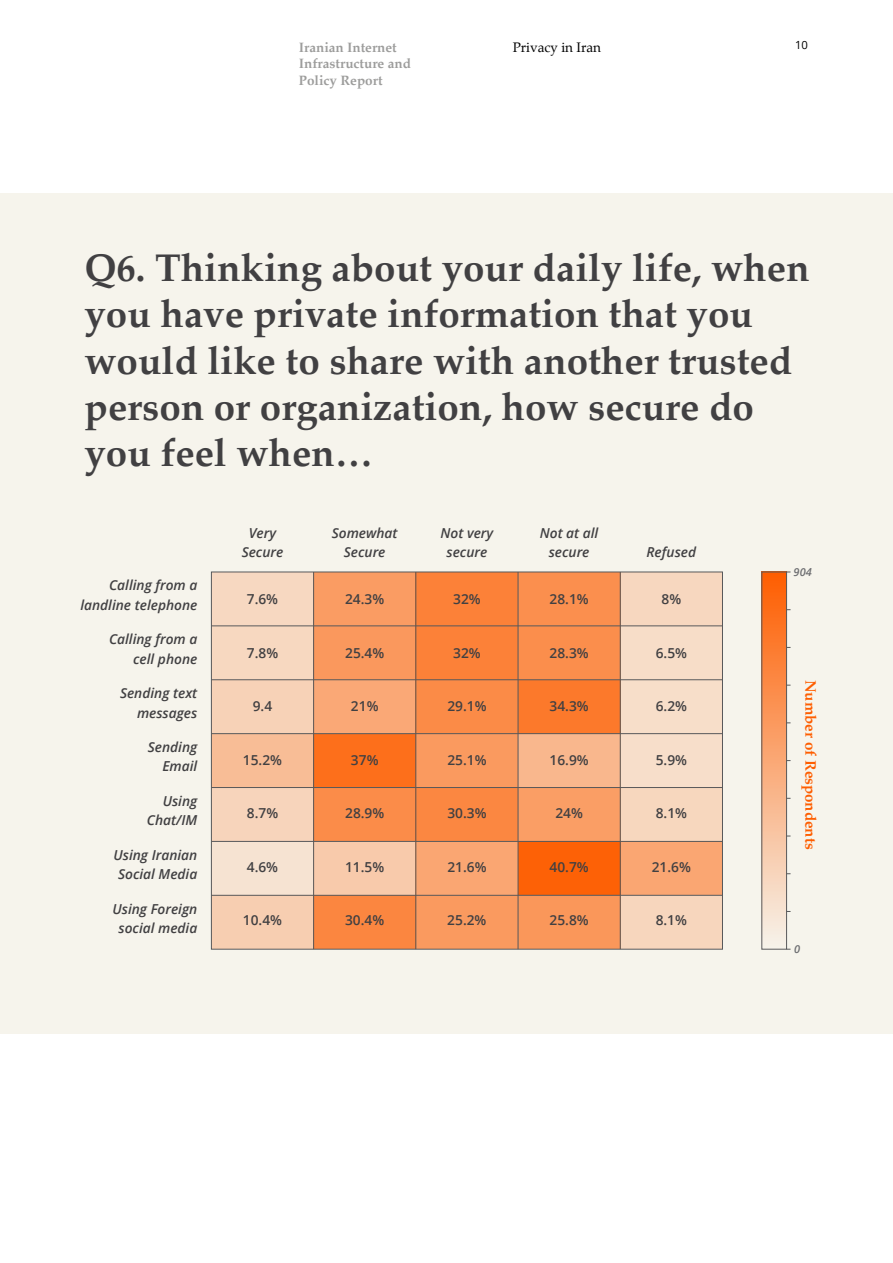
<style>
.page{position:relative;width:893px;height:1263px;background:#fff}
.page>*{position:absolute;margin:0;border:0;box-sizing:border-box;transform-origin:0 0}
.t1{font:700 38.55px/46.2px "Palatino";color:#414042}
.t2{font:700 15.15px "Palatino";color:#fe5e01}
.t3{font:italic 600 13.8px/19.2px "Open Sans";color:#414042;text-align:center}
.t4{font:600 13.8px "Open Sans";color:#414042}
.t5{font:700 13.5px/16.5px "Palatino";color:#9d9d9c}
.t6{font:13.5px "Palatino";color:#000}
.t7{font:11.25px "Open Sans";color:#000}
.t8{font:italic 600 10.95px "Open Sans";color:#6d6e71}
</style>
<div class="page">
<div style="left:0;top:193px;width:893px;height:840px;background:#f6f4ec"></div>
<div style="left:211px;top:572px;width:103px;height:54px;background:#f7d8c1"></div>
<div style="left:211px;top:626px;width:103px;height:54px;background:#f7d8c0"></div>
<div style="left:211px;top:680px;width:103px;height:54px;background:#f7d2b7"></div>
<div style="left:211px;top:734px;width:103px;height:53px;background:#f8bd96"></div>
<div style="left:211px;top:787px;width:103px;height:54px;background:#f7d4bb"></div>
<div style="left:211px;top:841px;width:103px;height:54px;background:#f6e3d2"></div>
<div style="left:211px;top:895px;width:103px;height:54px;background:#f7ceb1"></div>
<div style="left:314px;top:572px;width:102px;height:54px;background:#fa9c63"></div>
<div style="left:314px;top:626px;width:102px;height:54px;background:#fa985d"></div>
<div style="left:314px;top:680px;width:102px;height:54px;background:#faa876"></div>
<div style="left:314px;top:734px;width:102px;height:53px;background:#fd6f1b"></div>
<div style="left:314px;top:787px;width:102px;height:54px;background:#fb8c49"></div>
<div style="left:314px;top:841px;width:102px;height:54px;background:#f8caab"></div>
<div style="left:314px;top:895px;width:102px;height:54px;background:#fb8640"></div>
<div style="left:416px;top:572px;width:102px;height:54px;background:#fc8138"></div>
<div style="left:416px;top:626px;width:102px;height:54px;background:#fc8138"></div>
<div style="left:416px;top:680px;width:102px;height:54px;background:#fb8b47"></div>
<div style="left:416px;top:734px;width:102px;height:53px;background:#fa9a5f"></div>
<div style="left:416px;top:787px;width:102px;height:54px;background:#fb8741"></div>
<div style="left:416px;top:841px;width:102px;height:54px;background:#faa672"></div>
<div style="left:416px;top:895px;width:102px;height:54px;background:#fa9a5f"></div>
<div style="left:518px;top:572px;width:102px;height:54px;background:#fb8f4e"></div>
<div style="left:518px;top:626px;width:102px;height:54px;background:#fb8e4c"></div>
<div style="left:518px;top:680px;width:102px;height:54px;background:#fc792b"></div>
<div style="left:518px;top:734px;width:102px;height:53px;background:#f9b78d"></div>
<div style="left:518px;top:787px;width:102px;height:54px;background:#fa9e65"></div>
<div style="left:518px;top:841px;width:102px;height:54px;background:#fe5e01"></div>
<div style="left:518px;top:895px;width:102px;height:54px;background:#fa975a"></div>
<div style="left:620px;top:572px;width:102px;height:54px;background:#f7d7bf"></div>
<div style="left:620px;top:626px;width:102px;height:54px;background:#f7ddc8"></div>
<div style="left:620px;top:680px;width:102px;height:54px;background:#f7dec9"></div>
<div style="left:620px;top:734px;width:102px;height:53px;background:#f7deca"></div>
<div style="left:620px;top:787px;width:102px;height:54px;background:#f7d7be"></div>
<div style="left:620px;top:841px;width:102px;height:54px;background:#faa672"></div>
<div style="left:620px;top:895px;width:102px;height:54px;background:#f7d6bd"></div>
<hr style="left:211px;top:625px;width:511px;height:1px;background:#58595b">
<hr style="left:211px;top:679px;width:511px;height:1px;background:#58595b">
<hr style="left:211px;top:733px;width:511px;height:1px;background:#58595b">
<hr style="left:211px;top:787px;width:511px;height:1px;background:#58595b">
<hr style="left:211px;top:841px;width:511px;height:1px;background:#58595b">
<hr style="left:211px;top:895px;width:511px;height:1px;background:#58595b">
<hr style="left:313px;top:572px;width:1px;height:377px;background:#58595b">
<hr style="left:415px;top:572px;width:1px;height:377px;background:#58595b">
<hr style="left:518px;top:572px;width:1px;height:377px;background:#58595b">
<hr style="left:620px;top:572px;width:1px;height:377px;background:#58595b">
<div style="left:762px;top:572px;width:25px;height:377px;background:linear-gradient(to bottom,#fe5d00,#f6f3eb)"></div>
<div style="left:761px;top:572px;width:26px;height:377px;border:1px solid #58595b"></div>
<p class="t5" style="left:299px;top:38px;width:114px">Iranian Internet<br>Infrastructure and<br>Policy Report</p>
<p class="t6" style="left:513px;top:36px;width:90px">Privacy in Iran</p>
<p class="t7" style="left:795px;top:37px;width:14px">10</p>
<h1 class="t1" style="left:85px;top:244px;width:726px">Q6. Thinking about your daily life, when you have private information that you would like to share with another trusted person or organization, how secure do you feel when…</h1>
<p class="t3" style="left:80px;top:576px;width:118px;text-align:right">Calling from a landline telephone</p>
<p class="t3" style="left:109px;top:629px;width:90px;text-align:right">Calling from a cell phone</p>
<p class="t3" style="left:120px;top:683px;width:79px;text-align:right">Sending text messages</p>
<p class="t3" style="left:148px;top:737px;width:51px;text-align:right">Sending<br>Email</p>
<p class="t3" style="left:147px;top:791px;width:52px;text-align:right">Using<br>Chat/IM</p>
<p class="t3" style="left:114px;top:845px;width:85px">Using Iranian<br>Social Media</p>
<p class="t3" style="left:112px;top:899px;width:86px">Using Foreign social media</p>
<p class="t3" style="left:332px;top:523px;width:67px">Somewhat<br>Secure</p>
<p class="t3" style="left:440px;top:523px;width:54px">Not very secure</p>
<p class="t3" style="left:540px;top:523px;width:60px">Not at all secure</p>
<p class="t3" style="left:242px;top:523px;width:43px">Very<br>Secure</p>
<p class="t4" style="left:247px;top:590px;width:33px">7.6%</p>
<p class="t4" style="left:345px;top:590px;width:41px">24.3%</p>
<p class="t4" style="left:453px;top:590px;width:29px">32%</p>
<p class="t4" style="left:550px;top:590px;width:41px">28.1%</p>
<p class="t4" style="left:661px;top:590px;width:21px">8%</p>
<p class="t3" style="left:646px;top:542px;width:51px">Refused</p>
<p class="t4" style="left:247px;top:643px;width:33px">7.8%</p>
<p class="t4" style="left:345px;top:643px;width:41px">25.4%</p>
<p class="t4" style="left:453px;top:643px;width:29px">32%</p>
<p class="t4" style="left:550px;top:643px;width:41px">28.3%</p>
<p class="t4" style="left:656px;top:643px;width:33px">6.5%</p>
<p class="t4" style="left:253px;top:697px;width:21px">9.4</p>
<p class="t4" style="left:351px;top:697px;width:29px">21%</p>
<p class="t4" style="left:447px;top:697px;width:41px">29.1%</p>
<p class="t4" style="left:550px;top:697px;width:41px">34.3%</p>
<p class="t4" style="left:656px;top:697px;width:33px">6.2%</p>
<p class="t4" style="left:243px;top:750px;width:41px">15.2%</p>
<p class="t4" style="left:351px;top:750px;width:29px">37%</p>
<p class="t4" style="left:447px;top:750px;width:41px">25.1%</p>
<p class="t4" style="left:550px;top:750px;width:41px">16.9%</p>
<p class="t4" style="left:656px;top:750px;width:33px">5.9%</p>
<p class="t4" style="left:247px;top:804px;width:33px">8.7%</p>
<p class="t4" style="left:345px;top:804px;width:41px">28.9%</p>
<p class="t4" style="left:447px;top:804px;width:41px">30.3%</p>
<p class="t4" style="left:555px;top:804px;width:29px">24%</p>
<p class="t4" style="left:656px;top:804px;width:33px">8.1%</p>
<p class="t4" style="left:247px;top:857px;width:33px">4.6%</p>
<p class="t4" style="left:345px;top:857px;width:41px">11.5%</p>
<p class="t4" style="left:447px;top:857px;width:41px">21.6%</p>
<p class="t4" style="left:550px;top:857px;width:41px">40.7%</p>
<p class="t4" style="left:652px;top:857px;width:41px">21.6%</p>
<p class="t4" style="left:243px;top:910px;width:41px">10.4%</p>
<p class="t4" style="left:345px;top:910px;width:41px">30.4%</p>
<p class="t4" style="left:447px;top:910px;width:41px">25.2%</p>
<p class="t4" style="left:549px;top:910px;width:41px">25.8%</p>
<p class="t4" style="left:656px;top:910px;width:33px">8.1%</p>
<p class="t8" style="left:794px;top:564px;width:20px">904</p>
<p class="t2" style="left:824px;top:680px;width:171px;rotate:90deg">Number of Respondents</p>
<p class="t8" style="left:794px;top:942px;width:8px">0</p>
</div>
